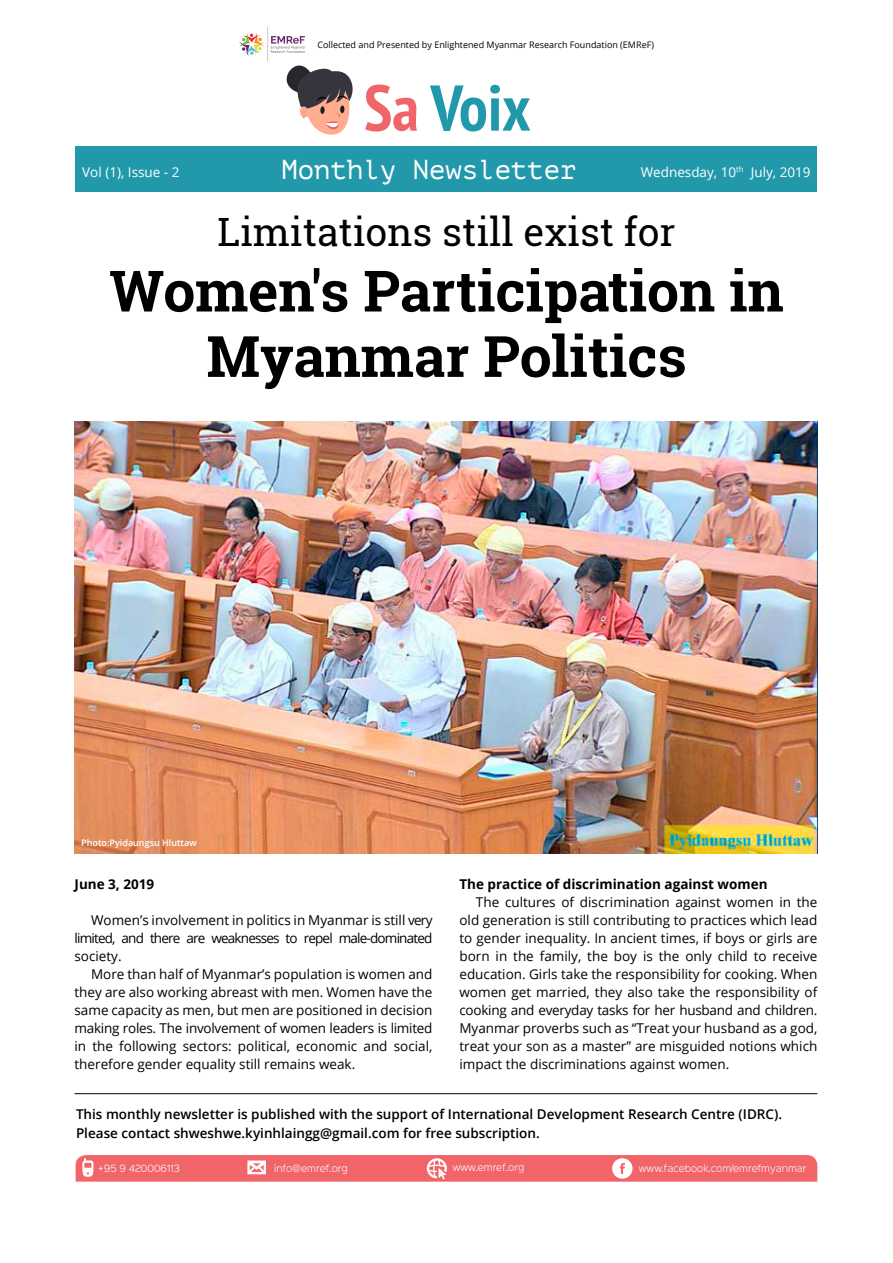
<style>
.page{position:relative;width:893px;height:1263px;background:#fff}
.page>*{position:absolute;margin:0;border:0;box-sizing:border-box;transform-origin:0 0}
.t1{font:700 condensed 64.65px "PT Sans";color:#2299ab}
.t2{font:700 57px/65.4px "Roboto Slab";color:#000;text-align:center}
.t3{font:39px "Roboto Slab";color:#000}
.t4{font:27.3px "PT Mono";color:#fff}
.t5{font:13.5px/18px "Open Sans";color:#000;text-align:justify}
.t6{font:600 13.5px/19.2px "Open Sans";color:#000}
.t7{font:700 13.5px "Open Sans";color:#000}
.t8{font:13.5px "Open Sans";color:#fff}
.t9{font:300 9px "Sinkin Sans 300";color:#fff}
.t10{font:9px "Open Sans";color:#000}
.t11{font:600 9px "Open Sans";color:#fff}
.s1{color:#f16468}
</style>
<div class="page">
<div style="left:76px;top:147px;width:741px;height:45px;background:#2299ab"></div>
<svg style="left:76px;top:1155px;width:741px;height:27px;background:#f16c70"></svg>
<svg style="left:271px;top:36px;width:34px;height:17px"></svg>
<svg style="left:239px;top:32px;width:25px;height:24px"></svg>
<hr style="left:267px;top:27px;width:1px;height:34px;background:#cdcccb">
<svg style="left:286px;top:65px;width:67px;height:70px"></svg>
<hr style="left:75px;top:1093px;width:742px;height:1px;background:#000">
<img style="left:75px;top:421px;width:742px;height:432px">
<p class="t10" style="left:317px;top:39px;width:338px">Collected and Presented by Enlightened Myanmar Research Foundation (EMReF)</p>
<h1 class="t1" style="left:364px;top:65px;width:168px"><span class="s1">Sa</span> Voix</h1>
<p class="t8" style="left:641px;top:163px;width:105px">Wednesday, 10<sup>th</sup></p>
<h3 class="t4" style="left:281px;top:154px;width:297px">Monthly Newsletter</h3>
<p class="t8" style="left:82px;top:163px;width:99px">Vol (1), Issue - 2</p>
<p class="t8" style="left:751px;top:163px;width:61px">July, 2019</p>
<h3 class="t3" style="left:217px;top:205px;width:460px">Limitations still exist for</h3>
<h2 class="t2" style="left:109px;top:257px;width:676px">Women's Participation in<br>Myanmar Politics</h2>
<p class="t11" style="left:81px;top:837px;width:117px">Photo:Pyidaungsu Hluttaw</p>
<p class="t7" style="left:75px;top:875px;width:81px">June 3, 2019</p>
<p class="t5" style="left:75px;top:911px;width:359px;text-indent:16px">Women’s involvement in politics in Myanmar is still very limited, and there are weaknesses to repel male-dominated society.</p>
<p class="t5" style="left:75px;top:965px;width:359px;text-indent:16px">More than half of Myanmar’s population is women and they are also working abreast with men. Women have the same capacity as men, but men are positioned in decision making roles. The involvement of women leaders is limited in the following sectors: political, economic and social, therefore gender equality still remains weak.</p>
<p class="t7" style="left:459px;top:875px;width:310px">The practice of discrimination against women</p>
<p class="t5" style="left:459px;top:893px;width:359px;text-indent:16px">The cultures of discrimination against women in the old generation is still contributing to practices which lead to gender inequality. In ancient times, if boys or girls are born in the family, the boy is the only child to receive education. Girls take the responsibility for cooking. When women get married, they also take the responsibility of cooking and everyday tasks for her husband and children.<br>Myanmar proverbs such as “Treat your husband as a god, treat your son as a master” are misguided notions which impact the discriminations against women.</p>
<p class="t6" style="left:76px;top:1104px;width:708px">This monthly newsletter is published with the support of International Development Research Centre (IDRC).<br>Please contact shweshwe.kyinhlaingg@gmail.com for free subscription.</p>
<p class="t9" style="left:98px;top:1161px;width:84px">+95 9 420006113</p>
<p class="t9" style="left:274px;top:1161px;width:75px">info@emref.org</p>
<p class="t9" style="left:453px;top:1160px;width:73px">www.emref.org</p>
<p class="t9" style="left:639px;top:1161px;width:169px">www.facebook.com/emrefmyanmar</p>
</div>
